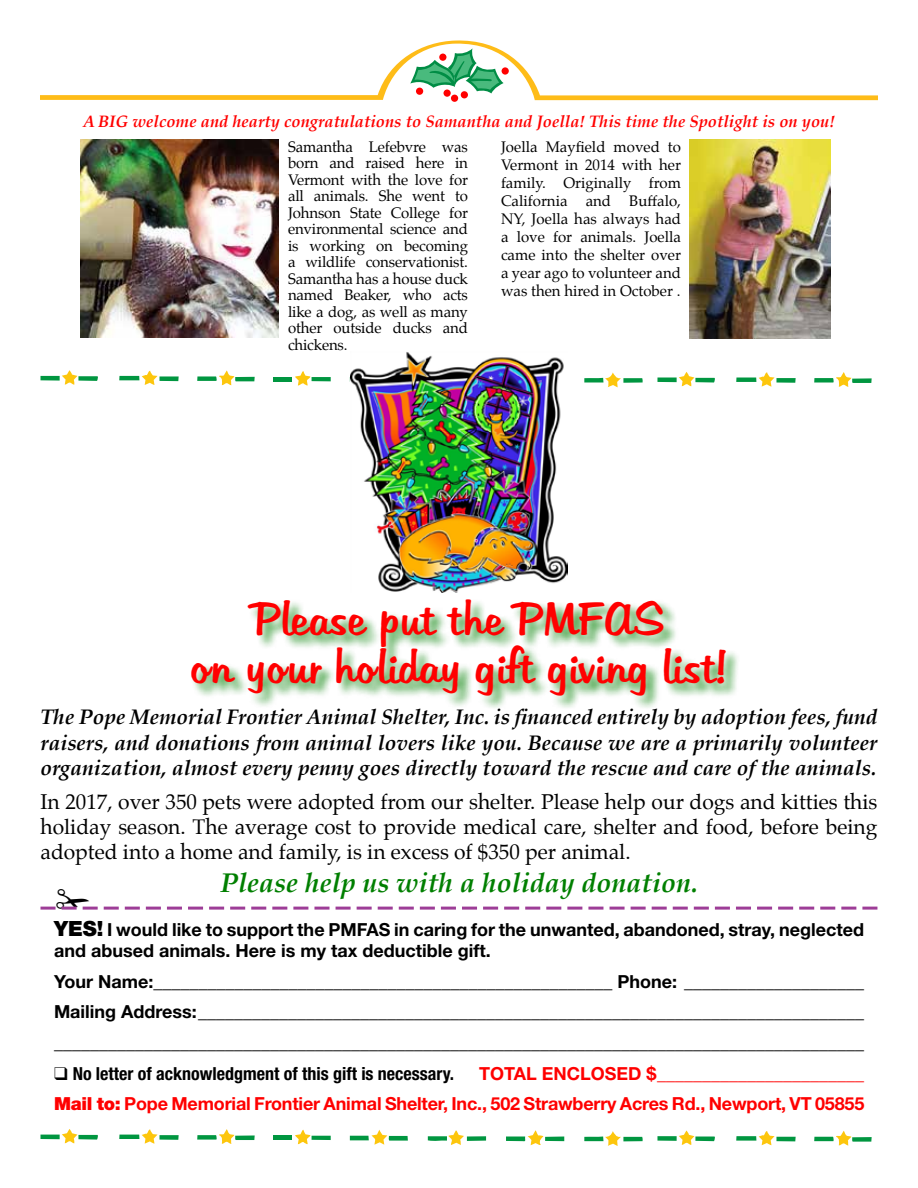
<style>
.page{position:relative;width:918px;height:1188px;background:#fff}
.page>*{position:absolute;margin:0;border:0;box-sizing:border-box;transform-origin:0 0}
.t1{font:45px/48px "Martina";color:#f00;text-align:center}
.t2{font:italic 700 27px "Palatino";color:#007f00}
.t3{font:italic 700 21px/25.2px "Palatino";color:#000;text-align:justify}
.t4{font:21px/25.2px "Palatino";color:#000;text-align:justify}
.t5{font:700 18px/30.6px "Helvetica Neue";color:#000}
.t6{font:700 18px/30.6px "Helvetica Neue";letter-spacing:-.01em;color:#f00;text-align:right}
.t7{font:700 condensed 18px "Helvetica Neue";color:#000}
.t8{font:italic 700 16.5px "Palatino";color:#f00}
.t9{font:15px/16.5px "Palatino";letter-spacing:-.01em;color:#000;text-align:justify}
.s1{font-weight:900;font-size:21px}
.s2{font-weight:900}
</style>
<div class="page">
<div style="left:40px;top:376px;width:20px;height:5px;background:#009640"></div>
<svg style="left:62px;top:370px;width:36px;height:15px"></svg>
<hr style="left:119px;top:376px;width:20px;height:4px;background:#009640">
<svg style="left:142px;top:371px;width:16px;height:14px"></svg>
<div style="left:160px;top:376px;width:19px;height:5px;background:#009640"></div>
<svg style="left:197px;top:370px;width:58px;height:15px"></svg>
<hr style="left:273px;top:377px;width:19px;height:4px;background:#009640">
<svg style="left:295px;top:371px;width:15px;height:15px"></svg>
<hr style="left:312px;top:377px;width:19px;height:4px;background:#009640">
<svg style="left:584px;top:372px;width:59px;height:15px"></svg>
<hr style="left:657px;top:378px;width:20px;height:4px;background:#009640">
<svg style="left:679px;top:372px;width:36px;height:14px"></svg>
<svg style="left:736px;top:378px;width:20px;height:4px"></svg>
<svg style="left:759px;top:372px;width:16px;height:15px"></svg>
<div style="left:776px;top:378px;width:20px;height:5px;background:#009640"></div>
<svg style="left:814px;top:372px;width:58px;height:15px"></svg>
<div style="left:191px;top:599px;width:550px;height:111px;background:#007f00;opacity:.75"></div>
<div style="left:451px;top:95px;width:7px;height:7px;background:#f00;border-radius:50%"></div>
<svg style="left:40px;top:40px;width:838px;height:60px"></svg>
<hr style="left:40px;top:1135px;width:20px;height:4px;background:#009640">
<svg style="left:62px;top:1129px;width:36px;height:14px"></svg>
<hr style="left:119px;top:1135px;width:20px;height:4px;background:#009640">
<svg style="left:142px;top:1129px;width:16px;height:15px"></svg>
<div style="left:160px;top:1135px;width:19px;height:5px;background:#009640"></div>
<svg style="left:197px;top:1129px;width:58px;height:15px"></svg>
<div style="left:273px;top:1135px;width:19px;height:5px;background:#009640"></div>
<svg style="left:295px;top:1130px;width:15px;height:14px"></svg>
<svg style="left:312px;top:1136px;width:19px;height:4px"></svg>
<hr style="left:350px;top:1136px;width:19px;height:4px;background:#009640">
<svg style="left:372px;top:1130px;width:36px;height:15px"></svg>
<svg style="left:428px;top:1130px;width:36px;height:15px"></svg>
<div style="left:467px;top:1136px;width:19px;height:5px;background:#009640"></div>
<svg style="left:506px;top:1130px;width:38px;height:15px"></svg>
<hr style="left:545px;top:1137px;width:19px;height:4px;background:#009640">
<svg style="left:584px;top:1131px;width:59px;height:15px"></svg>
<div style="left:657px;top:1136px;width:20px;height:5px;background:#009640"></div>
<svg style="left:679px;top:1130px;width:36px;height:15px"></svg>
<div style="left:736px;top:1136px;width:20px;height:5px;background:#009640"></div>
<svg style="left:759px;top:1131px;width:16px;height:14px"></svg>
<hr style="left:776px;top:1137px;width:20px;height:4px;background:#009640">
<svg style="left:814px;top:1131px;width:58px;height:14px"></svg>
<img style="left:351px;top:352px;width:216px;height:241px">
<img style="left:689px;top:140px;width:141px;height:199px">
<img style="left:80px;top:140px;width:198px;height:198px">
<svg style="left:40px;top:906px;width:838px;height:4px"></svg>
<p class="t8" style="left:83px;top:108px;width:753px">A BIG welcome and hearty congratulations to Samantha and Joella! This time the Spotlight is on you!</p>
<p class="t9" style="left:288px;top:138px;width:182px">Samantha Lefebvre was born and raised here in Vermont with the love for all animals. She went to Johnson State College for environmental science and is working on becoming a wildlife conservationist.<br>Samantha has a house duck named Beaker, who acts like a dog, as well as many other outside ducks and chickens.</p>
<p class="t9" style="left:501px;top:138px;width:182px;line-height:18px">Joella Mayfield moved to Vermont in 2014 with her family. Originally from California and Buffalo, NY, Joella has always had a love for animals. Joella came into the shelter over a year ago to volunteer and was then hired in October .</p>
<h1 class="t1" style="left:190px;top:596px;width:539px">Please put the PMFAS<br>on your holiday gift giving list!</h1>
<p class="t3" style="left:40px;top:704px;width:838px">The Pope Memorial Frontier Animal Shelter, Inc. is financed entirely by adoption fees, fund raisers, and donations from animal lovers like you. Because we are a primarily volunteer organization, almost every penny goes directly toward the rescue and care of the animals.</p>
<p class="t4" style="left:40px;top:789px;width:839px">In 2017, over 350 pets were adopted from our shelter. Please help our dogs and kitties this holiday season. The average cost to provide medical care, shelter and food, before being adopted into a home and family, is in excess of $350 per animal.</p>
<h2 class="t2" style="left:220px;top:860px;width:479px">Please help us with a holiday donation.</h2>
<p class="t5" style="left:54px;top:918px;width:812px;line-height:21.6px"><span class="s1">YES!</span> I would like to support the PMFAS in caring for the unwanted, abandoned, stray, neglected and abused animals. Here is my tax deductible gift.</p>
<p class="t5" style="left:54px;top:966px;width:812px;text-align:justify">Your Name:___________________________________________________ Phone: ____________________ Mailing Address:__________________________________________________________________________ __________________________________________________________________________________________</p>
<p class="t7" style="left:54px;top:1062px;width:402px">❑ No letter of acknowledgment of this gift is necessary.</p>
<p class="t6" style="left:54px;top:1058px;width:812px">TOTAL ENCLOSED $_______________________<br><span class="s2">Mail to:</span> Pope Memorial Frontier Animal Shelter, Inc., 502 Strawberry Acres Rd., Newport, VT 05855</p>
</div>
